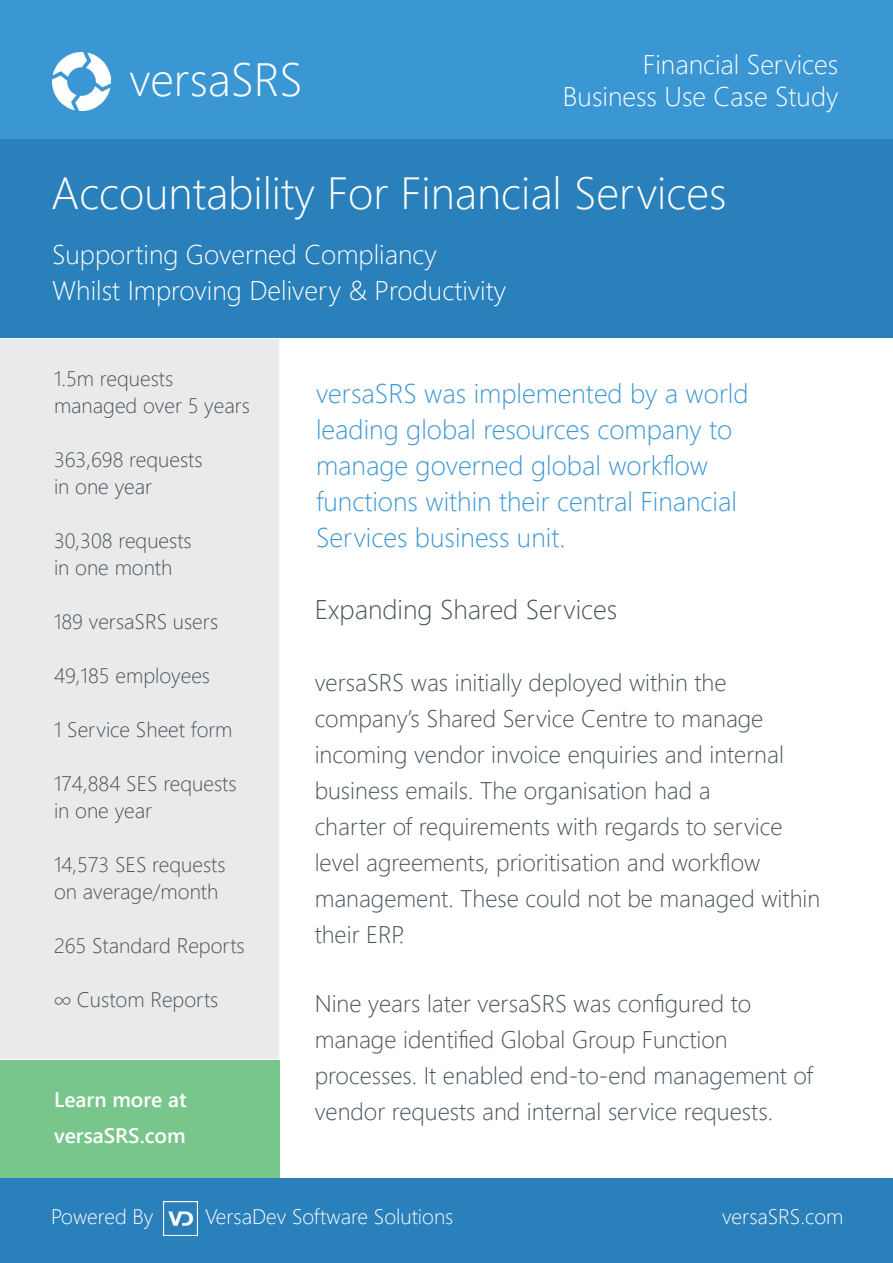
<style>
.page{position:relative;width:893px;height:1263px;background:#fff}
.page>*{position:absolute;margin:0;border:0;box-sizing:border-box;transform-origin:0 0}
.t1{font:300 46.5px "Segoe UI";color:#fff}
.t2{font:300 45px "Segoe UI";color:#fff}
.t3{font:300 27px/36px "Segoe UI";color:#3b97d3}
.t4{font:300 27px/36px "Segoe UI";color:#fff}
.t5{font:300 27px "Segoe UI";color:#48535b}
.t6{font:300 24px/36px "Segoe UI";color:#48535b}
.t7{font:300 21px/27px "Segoe UI";color:#48535b}
.t8{font:300 21px "Segoe UI";color:#fff}
.t9{font:600 21px/36px "Segoe UI";color:#fff}
</style>
<div class="page">
<div style="left:0;top:0;width:893px;height:146px;background:#3b97d3"></div>
<div style="left:0;top:1179px;width:893px;height:84px;background:#2980ba"></div>
<div style="left:0;top:139px;width:893px;height:198px;background:#2980ba"></div>
<div style="left:0;top:1060px;width:279px;height:117px;background:#79c68c"></div>
<div style="left:0;top:339px;width:279px;height:720px;background:#eaeaea"></div>
<img style="left:53px;top:52px;width:58px;height:58px">
<img style="left:164px;top:1201px;width:34px;height:34px">
<h1 class="t1" style="left:129px;top:42px;width:175px">versaSRS</h1>
<p class="t4" style="left:563px;top:47px;width:277px;line-height:32.4px;text-align:right">Financial Services<br>Business Use Case Study</p>
<h2 class="t2" style="left:51px;top:157px;width:677px">Accountability For Financial Services</h2>
<p class="t4" style="left:52px;top:235px;width:455px">Supporting Governed Compliancy<br>Whilst Improving Delivery &amp; Productivity</p>
<p class="t7" style="left:54px;top:364px;width:198px">1.5m requests managed over 5 years</p>
<p class="t7" style="left:54px;top:445px;width:150px">363,698 requests in one year</p>
<p class="t7" style="left:54px;top:526px;width:139px">30,308 requests in one month</p>
<p class="t7" style="left:54px;top:607px;width:166px">189 versaSRS users</p>
<p class="t7" style="left:54px;top:661px;width:158px">49,185 employees</p>
<p class="t7" style="left:54px;top:715px;width:180px">1 Service Sheet form</p>
<p class="t7" style="left:54px;top:769px;width:184px">174,884 SES requests in one year</p>
<p class="t7" style="left:54px;top:850px;width:173px">14,573 SES requests on average/month</p>
<p class="t7" style="left:54px;top:931px;width:192px">265 Standard Reports</p>
<p class="t7" style="left:54px;top:985px;width:166px">∞ Custom Reports</p>
<p class="t9" style="left:54px;top:1081px;width:134px">Learn more at versaSRS.com</p>
<p class="t3" style="left:316px;top:375px;width:434px">versaSRS was implemented by a world leading global resources company to manage governed global workflow functions within their central Financial Services business unit.</p>
<p class="t5" style="left:315px;top:587px;width:304px">Expanding Shared Services</p>
<p class="t6" style="left:315px;top:663px;width:507px">versaSRS was initially deployed within the company’s Shared Service Centre to manage incoming vendor invoice enquiries and internal business emails. The organisation had a<br>charter of requirements with regards to service level agreements, prioritisation and workflow management. These could not be managed within their ERP.</p>
<p class="t6" style="left:315px;top:984px;width:500px">Nine years later versaSRS was configured to manage identified Global Group Function processes. It enabled end-to-end management of vendor requests and internal service requests.</p>
<p class="t8" style="left:51px;top:1199px;width:104px">Powered By</p>
<p class="t8" style="left:205px;top:1199px;width:250px">VersaDev Software Solutions</p>
<p class="t8" style="left:722px;top:1199px;width:123px">versaSRS.com</p>
</div>
